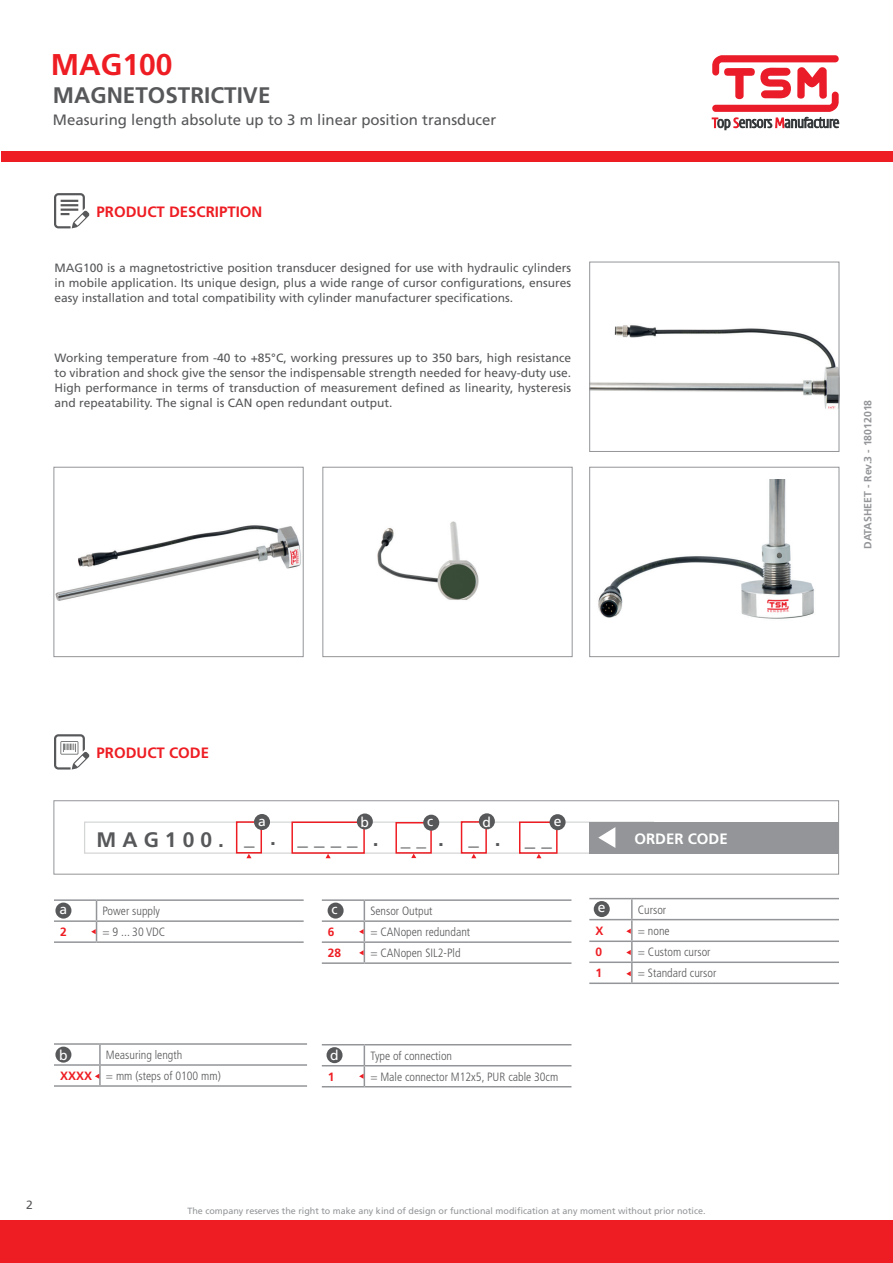
<style>
.page{position:relative;width:893px;height:1263px;background:#fff}
.page>*{position:absolute;margin:0;border:0;box-sizing:border-box;transform-origin:0 0}
.t1{font:700 30px "Frutiger";color:#ee1d23}
.t2{font:700 22.5px "Frutiger";color:#57585a}
.t3{font:700 21px "Frutiger";letter-spacing:.29em;color:#57585a}
.t4{font:15px "Frutiger";color:#57585a}
.t5{font:700 15px "Frutiger";color:#ee1d23}
.t6{font:700 15px "Frutiger";color:#fff}
.t7{font:13.95px "Frutiger";color:#fff}
.t8{font:12px/15px "Frutiger";color:#57585a;text-align:justify}
.t9{font:300 condensed 12px/21px "Frutiger";color:#57585a}
.t10{font:700 12px "Frutiger";color:#ee1d23}
.t11{font:700 10.5px "Frutiger";color:#939598}
.t12{font:9px "Frutiger";color:#939598}
.s1{font-size:19.5px}
.s2{font-weight:700;font-stretch:normal;color:#ee1d23}
</style>
<div class="page">
<div style="left:0;top:1220px;width:893px;height:43px;background:#ee1d23"></div>
<div style="left:1px;top:152px;width:883px;height:10px;background:#ee1d23"></div>
<div style="left:840px;top:152px;width:53px;height:10px;background:#ee1d23"></div>
<svg style="left:712px;top:55px;width:127px;height:75px"></svg>
<div style="left:54px;top:800px;width:785px;height:74px;border:1px solid #939598"></div>
<div style="left:589px;top:822px;width:249px;height:32px;background:#939598"></div>
<hr style="left:54px;top:899px;width:43px;height:2px;background:#939598">
<hr style="left:97px;top:899px;width:207px;height:2px;background:#939598">
<hr style="left:54px;top:920px;width:43px;height:2px;background:#939598">
<hr style="left:97px;top:920px;width:207px;height:2px;background:#939598">
<hr style="left:54px;top:941px;width:43px;height:2px;background:#939598">
<hr style="left:97px;top:941px;width:207px;height:2px;background:#939598">
<hr style="left:54px;top:1043px;width:46px;height:2px;background:#939598">
<hr style="left:100px;top:1043px;width:207px;height:2px;background:#939598">
<hr style="left:54px;top:1064px;width:46px;height:2px;background:#939598">
<hr style="left:100px;top:1064px;width:207px;height:2px;background:#939598">
<hr style="left:54px;top:1085px;width:46px;height:2px;background:#939598">
<hr style="left:100px;top:1085px;width:207px;height:2px;background:#939598">
<hr style="left:322px;top:899px;width:42px;height:2px;background:#939598">
<hr style="left:364px;top:899px;width:207px;height:2px;background:#939598">
<hr style="left:322px;top:920px;width:42px;height:2px;background:#939598">
<hr style="left:364px;top:920px;width:207px;height:2px;background:#939598">
<hr style="left:322px;top:941px;width:42px;height:2px;background:#939598">
<hr style="left:364px;top:941px;width:207px;height:2px;background:#939598">
<hr style="left:322px;top:962px;width:42px;height:2px;background:#939598">
<hr style="left:364px;top:962px;width:207px;height:2px;background:#939598">
<hr style="left:322px;top:1044px;width:42px;height:1px;background:#939598">
<hr style="left:364px;top:1044px;width:207px;height:1px;background:#939598">
<hr style="left:322px;top:1065px;width:42px;height:1px;background:#939598">
<hr style="left:364px;top:1065px;width:207px;height:1px;background:#939598">
<hr style="left:322px;top:1086px;width:42px;height:1px;background:#939598">
<hr style="left:364px;top:1086px;width:207px;height:1px;background:#939598">
<svg style="left:598px;top:827px;width:17px;height:21px"></svg>
<svg style="left:54px;top:193px;width:36px;height:35px"></svg>
<img style="left:598px;top:479px;width:216px;height:140px">
<div style="left:589px;top:467px;width:250px;height:190px;border:1px solid #939598"></div>
<img style="left:377px;top:521px;width:102px;height:79px">
<div style="left:322px;top:467px;width:250px;height:190px;border:1px solid #939598"></div>
<img style="left:56px;top:525px;width:245px;height:76px">
<div style="left:54px;top:467px;width:250px;height:190px;border:1px solid #939598"></div>
<img style="left:591px;top:325px;width:246px;height:84px">
<div style="left:589px;top:262px;width:250px;height:190px;border:1px solid #939598"></div>
<div style="left:291px;top:821px;width:74px;height:33px;border:2px solid #ee1d23"></div>
<div style="left:236px;top:821px;width:26px;height:32px;border:2px solid #ee1d23"></div>
<div style="left:395px;top:822px;width:37px;height:32px;border:2px solid #ee1d23"></div>
<div style="left:461px;top:821px;width:26px;height:33px;border:2px solid #ee1d23"></div>
<div style="left:519px;top:821px;width:39px;height:33px;border:2px solid #ee1d23"></div>
<div style="left:357px;top:813px;width:16px;height:16px;background:#57585a;border-radius:50%"></div>
<div style="left:254px;top:814px;width:16px;height:16px;background:#57585a;border-radius:50%"></div>
<div style="left:423px;top:815px;width:16px;height:16px;background:#57585a;border-radius:50%"></div>
<div style="left:479px;top:813px;width:16px;height:16px;background:#57585a;border-radius:50%"></div>
<div style="left:550px;top:814px;width:16px;height:16px;background:#57585a;border-radius:50%"></div>
<div style="left:55px;top:902px;width:16px;height:16px;background:#57585a;border-radius:50%"></div>
<div style="left:55px;top:1046px;width:16px;height:16px;background:#57585a;border-radius:50%"></div>
<div style="left:328px;top:902px;width:16px;height:16px;background:#57585a;border-radius:50%"></div>
<div style="left:327px;top:1047px;width:16px;height:16px;background:#57585a;border-radius:50%"></div>
<svg style="left:326px;top:854px;width:5px;height:4px"></svg>
<svg style="left:246px;top:854px;width:6px;height:4px"></svg>
<svg style="left:411px;top:853px;width:5px;height:5px"></svg>
<svg style="left:471px;top:854px;width:5px;height:4px"></svg>
<svg style="left:536px;top:854px;width:5px;height:4px"></svg>
<svg style="left:359px;top:1045px;width:6px;height:41px"></svg>
<svg style="left:91px;top:901px;width:6px;height:40px"></svg>
<svg style="left:95px;top:1045px;width:6px;height:40px"></svg>
<svg style="left:54px;top:734px;width:36px;height:35px"></svg>
<svg style="left:359px;top:901px;width:6px;height:61px"></svg>
<hr style="left:631px;top:899px;width:2px;height:20px;background:#939598">
<hr style="left:631px;top:920px;width:2px;height:20px;background:#939598">
<hr style="left:589px;top:898px;width:43px;height:1px;background:#939598">
<hr style="left:632px;top:898px;width:207px;height:1px;background:#939598">
<hr style="left:589px;top:919px;width:43px;height:1px;background:#939598">
<hr style="left:632px;top:919px;width:207px;height:1px;background:#939598">
<hr style="left:589px;top:940px;width:43px;height:2px;background:#939598">
<hr style="left:632px;top:940px;width:207px;height:2px;background:#939598">
<hr style="left:589px;top:961px;width:43px;height:2px;background:#939598">
<hr style="left:632px;top:961px;width:207px;height:2px;background:#939598">
<hr style="left:589px;top:982px;width:43px;height:2px;background:#939598">
<hr style="left:632px;top:982px;width:207px;height:2px;background:#939598">
<div style="left:594px;top:901px;width:16px;height:16px;background:#57585a;border-radius:50%"></div>
<svg style="left:626px;top:929px;width:5px;height:5px"></svg>
<svg style="left:626px;top:942px;width:7px;height:40px"></svg>
<h1 class="t1" style="left:51px;top:47px;width:123px">MAG100</h1>
<h2 class="t2" style="left:53px;top:82px;width:219px">MAGNETOSTRICTIVE</h2>
<p class="t4" style="left:53px;top:111px;width:445px">Measuring length absolute up to 3 m linear position transducer</p>
<p class="t5" style="left:97px;top:202px;width:167px">PRODUCT DESCRIPTION</p>
<p class="t8" style="left:54px;top:260px;width:518px">MAG100 is a magnetostrictive position transducer designed for use with hydraulic cylinders in mobile application. Its unique design, plus a wide range of cursor configurations, ensures easy installation and total compatibility with cylinder manufacturer specifications.</p>
<p class="t8" style="left:54px;top:350px;width:518px">Working temperature from -40 to +85°C, working pressures up to 350 bars, high resistance to vibration and shock give the sensor the indispensable strength needed for heavy-duty use.<br>High performance in terms of transduction of measurement defined as linearity, hysteresis and repeatability. The signal is CAN open redundant output.</p>
<p class="t5" style="left:97px;top:744px;width:114px">PRODUCT CODE</p>
<h3 class="t3" style="left:97px;top:828px;width:129px">MAG100.</h3>
<p class="t7" style="left:258px;top:813px;width:9px">a</p>
<p class="t7" style="left:361px;top:814px;width:10px">b</p>
<p class="t7" style="left:427px;top:813px;width:8px">c</p>
<p class="t7" style="left:483px;top:814px;width:10px">d</p>
<p class="t7" style="left:554px;top:813px;width:9px">e</p>
<h3 class="t3" style="left:244px;top:825px;width:309px">_. ____. <span class="s1">__</span>. _. __</h3>
<p class="t6" style="left:634px;top:830px;width:95px">ORDER CODE</p>
<p class="t7" style="left:60px;top:901px;width:9px">a</p>
<p class="t9" style="left:103px;top:901px;width:59px">Power supply</p>
<p class="t7" style="left:331px;top:901px;width:8px">c</p>
<p class="t9" style="left:370px;top:901px;width:64px">Sensor Output</p>
<p class="t7" style="left:598px;top:899px;width:9px">e</p>
<p class="t9" style="left:638px;top:899px;width:30px">Cursor</p>
<p class="t10" style="left:60px;top:925px;width:8px">2</p>
<p class="t9" style="left:103px;top:922px;width:64px">= 9 ... 30 VDC</p>
<p class="t10" style="left:328px;top:925px;width:8px">6</p>
<p class="t9" style="left:370px;top:922px;width:101px">= CANopen redundant</p>
<p class="t10" style="left:328px;top:946px;width:15px">28</p>
<p class="t9" style="left:370px;top:943px;width:92px">= CANopen SIL2-Pld</p>
<p class="t10" style="left:595px;top:923px;width:10px">X</p>
<p class="t9" style="left:638px;top:920px;width:33px">= none</p>
<p class="t10" style="left:595px;top:945px;width:8px">0</p>
<p class="t9" style="left:638px;top:942px;width:74px">= Custom cursor</p>
<p class="t10" style="left:595px;top:966px;width:8px">1</p>
<p class="t9" style="left:638px;top:963px;width:80px">= Standard cursor</p>
<p class="t7" style="left:59px;top:1047px;width:10px">b</p>
<p class="t9" style="left:60px;top:1044px;width:162px;text-indent:46px">Measuring length<br><span class="s2">XXXX</span> = mm (steps of 0100 mm)</p>
<p class="t7" style="left:330px;top:1046px;width:10px">d</p>
<p class="t9" style="left:370px;top:1045px;width:83px">Type of connection</p>
<p class="t10" style="left:328px;top:1069px;width:8px">1</p>
<p class="t9" style="left:370px;top:1066px;width:189px">= Male connector M12x5, PUR cable 30cm</p>
<p class="t8" style="left:26px;top:1197px;width:8px">2</p>
<p class="t12" style="left:187px;top:1205px;width:520px">The company reserves the right to make any kind of design or functional modification at any moment without prior notice.</p>
<p class="t11" style="left:862px;top:549px;width:151px;rotate:-90deg">DATASHEET - Rev.3 - 18012018</p>
</div>
